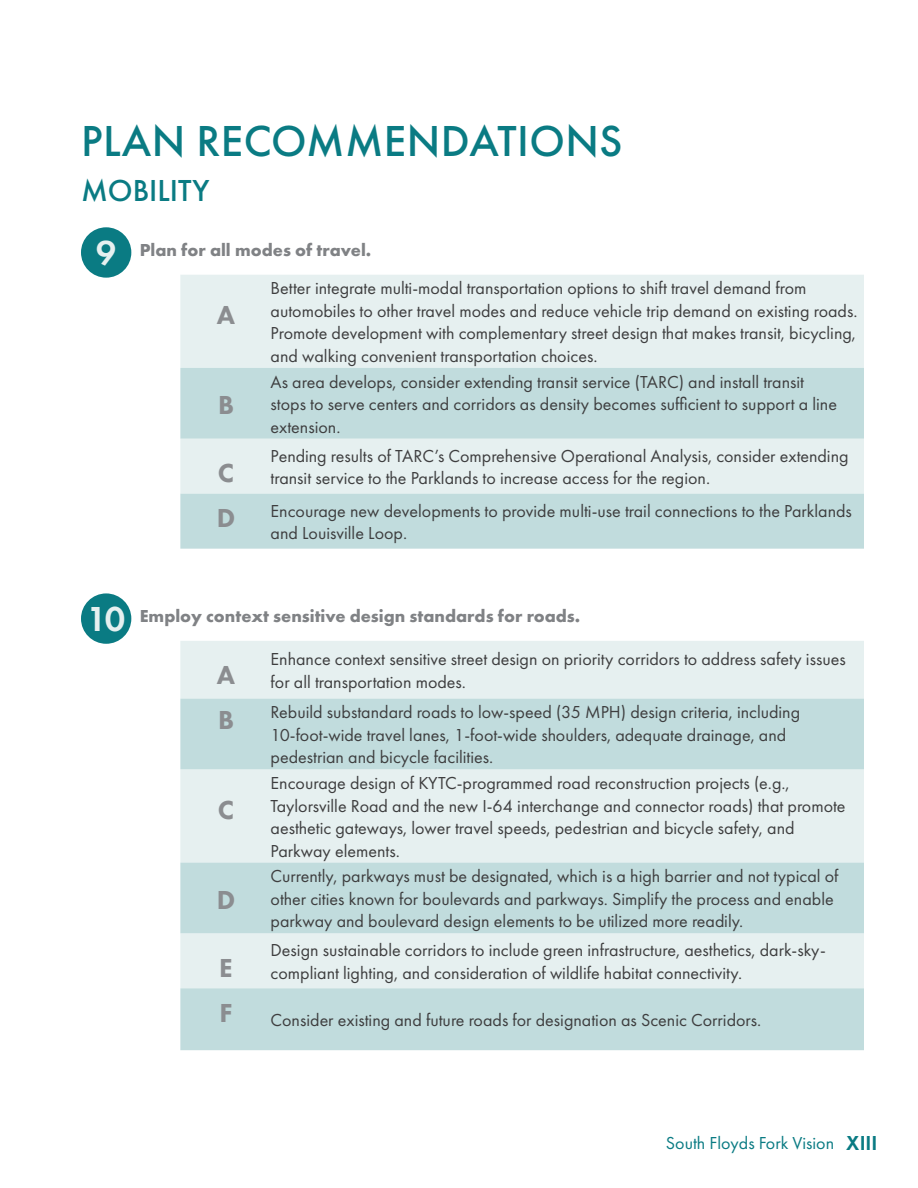
<style>
.page{position:relative;width:918px;height:1188px;background:#fff}
.page>*{position:absolute;margin:0;border:0;box-sizing:border-box;transform-origin:0 0}
.Goals{font:500 45px "Futura PT";letter-spacing:.01em;color:#0a7b83}
.TOC_Heading{font:600 36px "Futura PT";color:#e6f0f0}
.Goals-2{font:500 31.5px "Futura PT";color:#0a7b83}
.t1{font:800 27px "Futura PT";color:#8b8d90}
.Table_Text{font:18px/22.5px "Futura PT";color:#3e3e3f}
.t2{font:700 18px "Futura PT";color:#808285}
.t3{font:18px "Futura PT";color:#0a7b83}
.s1{font-weight:600;font-size:21px}
</style>
<div class="page">
<div style="left:81px;top:227px;width:50px;height:51px;background:#0a7b83;border-radius:50%"></div>
<div style="left:81px;top:593px;width:50px;height:51px;background:#0a7b83;border-radius:50%"></div>
<div style="left:180px;top:275px;width:684px;height:93px;background:#e6f0f0"></div>
<svg style="left:180px;top:368px;width:684px;height:181px;background:#cce2e2"></svg>
<div style="left:180px;top:641px;width:684px;height:58px;background:#e6f0f0"></div>
<svg style="left:180px;top:699px;width:684px;height:351px;background:#d0e4e5"></svg>
<p class="Goals" style="left:81px;top:114px;width:543px">PLAN RECOMMENDATIONS</p>
<p class="Goals-2" style="left:81px;top:172px;width:130px">MOBILITY</p>
<p class="TOC_Heading" style="left:96px;top:230px;width:22px">9</p>
<p class="t2" style="left:140px;top:238px;width:233px">Plan for all modes of travel.</p>
<p class="t1" style="left:217px;top:298px;width:20px">A</p>
<p class="t1" style="left:218px;top:388px;width:18px">B</p>
<p class="t1" style="left:218px;top:456px;width:18px">C</p>
<p class="Table_Text" style="left:271px;top:277px;width:588px">Better integrate multi-modal transportation options to shift travel demand from automobiles to other travel modes and reduce vehicle trip demand on existing roads.<br>Promote development with complementary street design that makes transit, bicycling, and walking convenient transportation choices.</p>
<p class="Table_Text" style="left:271px;top:370px;width:568px">As area develops, consider extending transit service (TARC) and install transit stops to serve centers and corridors as density becomes sufficient to support a line extension.</p>
<p class="Table_Text" style="left:271px;top:444px;width:580px">Pending results of TARC’s Comprehensive Operational Analysis, consider extending transit service to the Parklands to increase access for the region.</p>
<p class="t1" style="left:217px;top:501px;width:20px">D</p>
<p class="Table_Text" style="left:271px;top:499px;width:583px">Encourage new developments to provide multi-use trail connections to the Parklands and Louisville Loop.</p>
<p class="TOC_Heading" style="left:87px;top:596px;width:40px">10</p>
<p class="t2" style="left:140px;top:605px;width:442px">Employ context sensitive design standards for roads.</p>
<p class="t1" style="left:217px;top:658px;width:20px">A</p>
<p class="Table_Text" style="left:271px;top:648px;width:577px">Enhance context sensitive street design on priority corridors to address safety issues for all transportation modes.</p>
<p class="t1" style="left:218px;top:703px;width:18px">B</p>
<p class="Table_Text" style="left:271px;top:701px;width:531px">Rebuild substandard roads to low-speed (35 MPH) design criteria, including<br>10-foot-wide travel lanes, 1-foot-wide shoulders, adequate drainage, and pedestrian and bicycle facilities.</p>
<p class="t1" style="left:218px;top:793px;width:18px">C</p>
<p class="Table_Text" style="left:271px;top:772px;width:577px">Encourage design of KYTC-programmed road reconstruction projects (e.g., Taylorsville Road and the new I-64 interchange and connector roads) that promote aesthetic gateways, lower travel speeds, pedestrian and bicycle safety, and Parkway elements.</p>
<p class="t1" style="left:217px;top:883px;width:20px">D</p>
<p class="t1" style="left:219px;top:951px;width:15px">E</p>
<p class="t1" style="left:220px;top:996px;width:15px">F</p>
<p class="Table_Text" style="left:271px;top:865px;width:569px">Currently, parkways must be designated, which is a high barrier and not typical of other cities known for boulevards and parkways. Simplify the process and enable parkway and boulevard design elements to be utilized more readily.</p>
<p class="Table_Text" style="left:271px;top:939px;width:557px">Design sustainable corridors to include green infrastructure, aesthetics, dark-sky&shy;compliant lighting, and consideration of wildlife habitat connectivity.</p>
<p class="Table_Text" style="left:271px;top:1009px;width:492px">Consider existing and future roads for designation as Scenic Corridors.</p>
<p class="t3" style="left:666px;top:1132px;width:213px">South Floyds Fork Vision <span class="s1">XIII</span></p>
</div>
